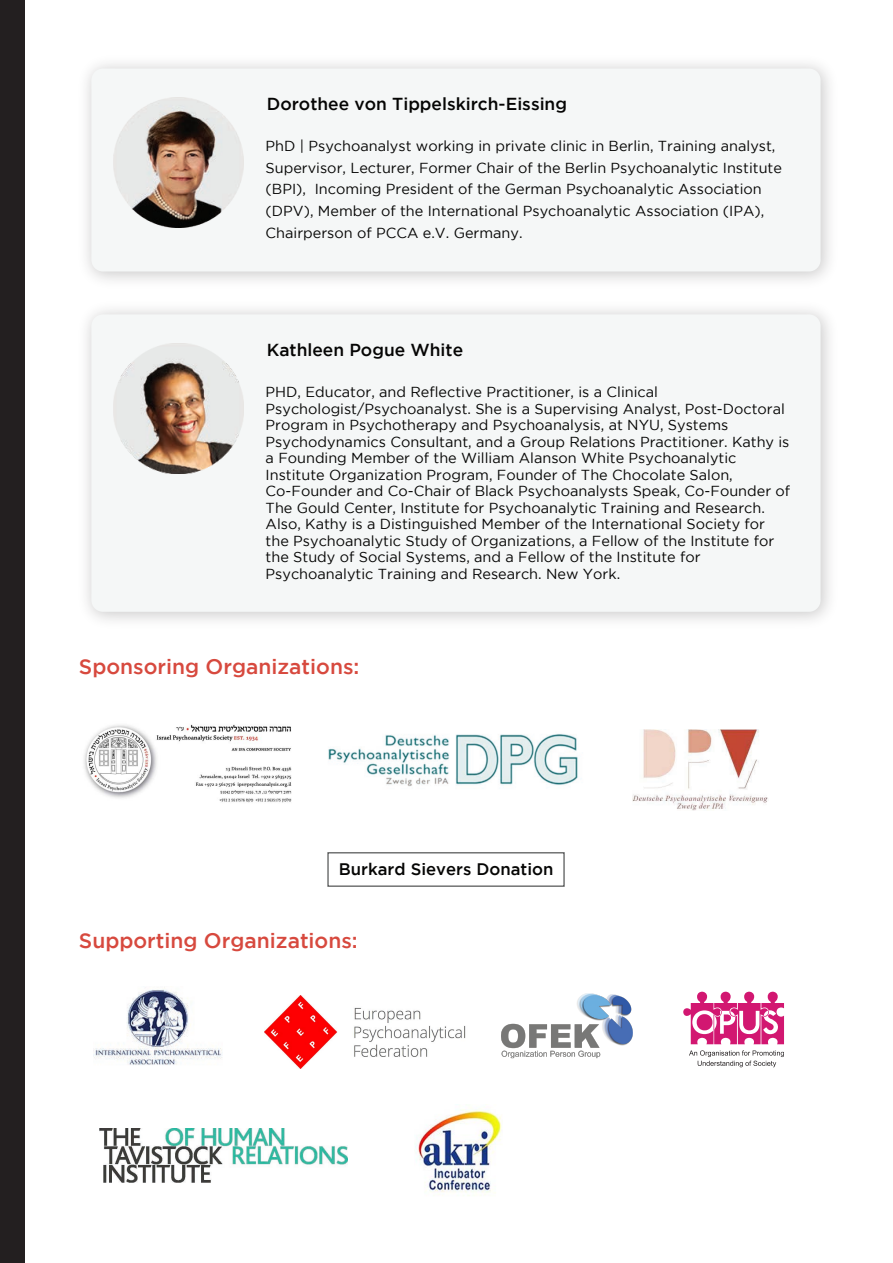
<style>
.page{position:relative;width:893px;height:1263px;background:#fff}
.page>*{position:absolute;margin:0;border:0;box-sizing:border-box;transform-origin:0 0}
.t1{font:500 21px "Gotham";color:#d7493e}
.t2{font:500 17.4px "Gotham";color:#050504}
.t3{font:500 16.65px "Gotham";color:#050504}
.t4{font:14.4px/16.5px "Gotham";color:#050504}
</style>
<div class="page">
<div style="left:0;top:0;width:25px;height:1263px;background:#231f20"></div>
<div style="left:91px;top:69px;width:730px;height:202px;background:#f5f7f7;border-radius:12px"></div>
<img style="left:113px;top:97px;width:131px;height:131px">
<img style="left:93px;top:987px;width:129px;height:78px">
<img style="left:328px;top:734px;width:250px;height:53px">
<img style="left:632px;top:730px;width:136px;height:80px">
<img style="left:100px;top:1128px;width:247px;height:54px">
<img style="left:265px;top:995px;width:201px;height:73px">
<svg style="left:683px;top:992px;width:101px;height:52px"></svg>
<svg style="left:689px;top:1050px;width:95px;height:17px"></svg>
<img style="left:501px;top:993px;width:132px;height:66px">
<img style="left:84px;top:724px;width:207px;height:79px">
<div style="left:91px;top:314px;width:730px;height:298px;background:#f5f7f7;border-radius:12px"></div>
<img style="left:113px;top:343px;width:131px;height:131px">
<div style="left:327px;top:852px;width:238px;height:35px;border:1px solid #5a5b5b"></div>
<img style="left:416px;top:1108px;width:86px;height:88px">
<p class="t2" style="left:267px;top:94px;width:302px">Dorothee von Tippelskirch-Eissing</p>
<p class="t4" style="left:266px;top:135px;width:518px;line-height:21.6px">PhD | Psychoanalyst working in private clinic in Berlin, Training analyst, Supervisor, Lecturer, Former Chair of the Berlin Psychoanalytic Institute (BPI), Incoming President of the German Psychoanalytic Association (DPV), Member of the International Psychoanalytic Association (IPA), Chairperson of PCCA e.V. Germany.</p>
<p class="t2" style="left:267px;top:340px;width:198px">Kathleen Pogue White</p>
<p class="t4" style="left:266px;top:383px;width:526px">PHD, Educator, and Reflective Practitioner, is a Clinical Psychologist/Psychoanalyst. She is a Supervising Analyst, Post-Doctoral Program in Psychotherapy and Psychoanalysis, at NYU, Systems Psychodynamics Consultant, and a Group Relations Practitioner. Kathy is a Founding Member of the William Alanson White Psychoanalytic Institute Organization Program, Founder of The Chocolate Salon, Co-Founder and Co-Chair of Black Psychoanalysts Speak, Co-Founder of The Gould Center, Institute for Psychoanalytic Training and Research.<br>Also, Kathy is a Distinguished Member of the International Society for the Psychoanalytic Study of Organizations, a Fellow of the Institute for the Study of Social Systems, and a Fellow of the Institute for Psychoanalytic Training and Research. New York.</p>
<h1 class="t1" style="left:79px;top:654px;width:282px">Sponsoring Organizations:</h1>
<p class="t3" style="left:339px;top:859px;width:216px">Burkard Sievers Donation</p>
<h1 class="t1" style="left:79px;top:928px;width:280px">Supporting Organizations:</h1>
</div>
